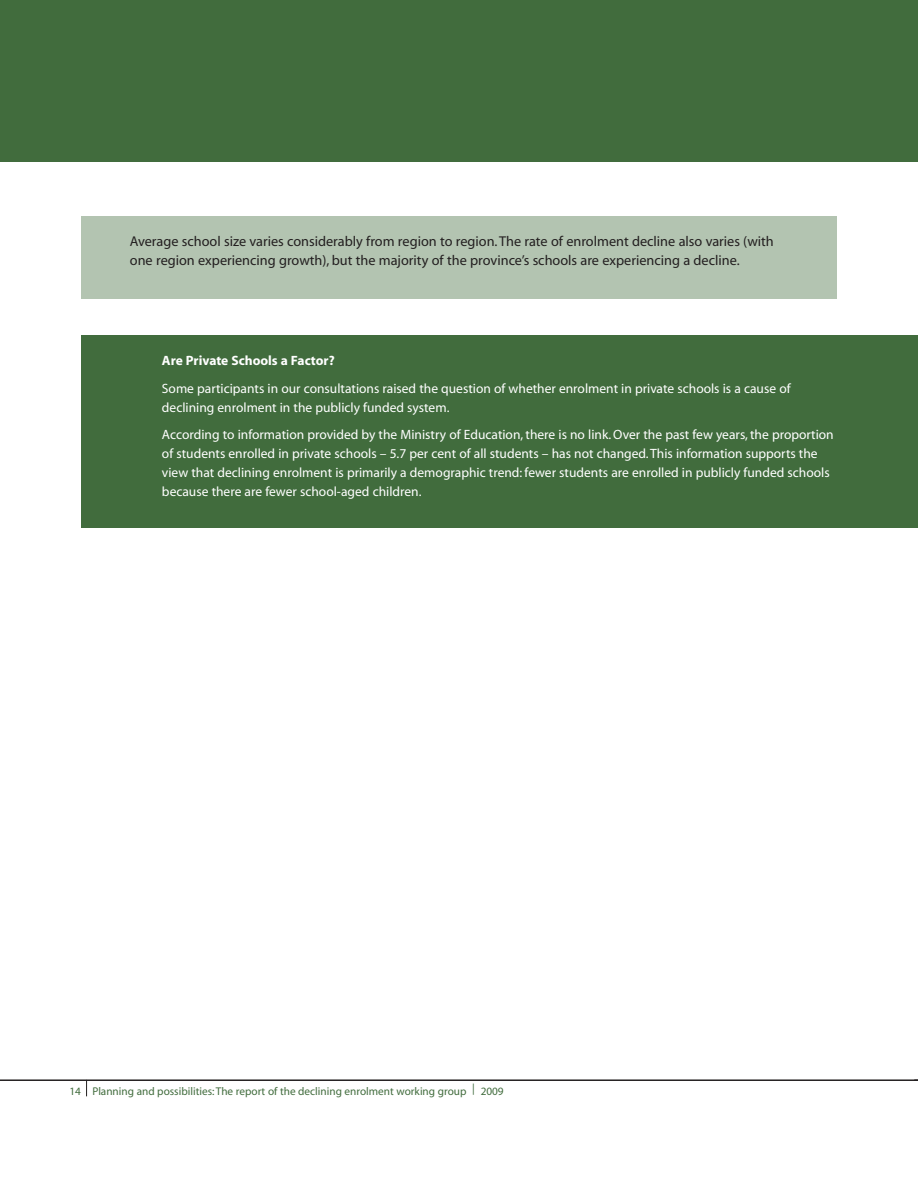
<style>
.page{position:relative;width:918px;height:1188px;background:#fff}
.page>*{position:absolute;margin:0;border:0;box-sizing:border-box;transform-origin:0 0}
.t1{font:14.25px/18.8px "Myriad";color:#231f20}
.t2{font:13.5px/18.8px "Myriad";color:#fff}
.t3{font:700 13.5px "Myriad";color:#fff}
.t4{font:11.25px "Myriad";color:#416c3d}
</style>
<div class="page">
<svg style="left:86px;top:1081px;width:1px;height:15px"></svg>
<hr style="left:0;top:1079px;width:918px;height:2px;background:#231f20">
<div style="left:0;top:0;width:918px;height:162px;background:#416c3d"></div>
<div style="left:81px;top:216px;width:756px;height:83px;background:#b3c4b1"></div>
<div style="left:81px;top:336px;width:837px;height:192px;background:#416c3d"></div>
<p class="t1" style="left:130px;top:233px;width:645px">Average school size varies considerably from region to region. The rate of enrolment decline also varies (with one region experiencing growth), but the majority of the province’s schools are experiencing a decline.</p>
<p class="t3" style="left:162px;top:356px;width:174px">Are Private Schools a Factor?</p>
<p class="t2" style="left:162px;top:380px;width:630px">Some participants in our consultations raised the question of whether enrolment in private schools is a cause of declining enrolment in the publicly funded system.</p>
<p class="t2" style="left:162px;top:427px;width:673px">According to information provided by the Ministry of Education, there is no link. Over the past few years, the proportion of students enrolled in private schools – 5.7 per cent of all students – has not changed. This information supports the view that declining enrolment is primarily a demographic trend: fewer students are enrolled in publicly funded schools because there are fewer school-aged children.</p>
<p class="t4" style="left:69px;top:1087px;width:436px">14 Planning and possibilities: The report of the declining enrolment working group | 2009</p>
</div>
